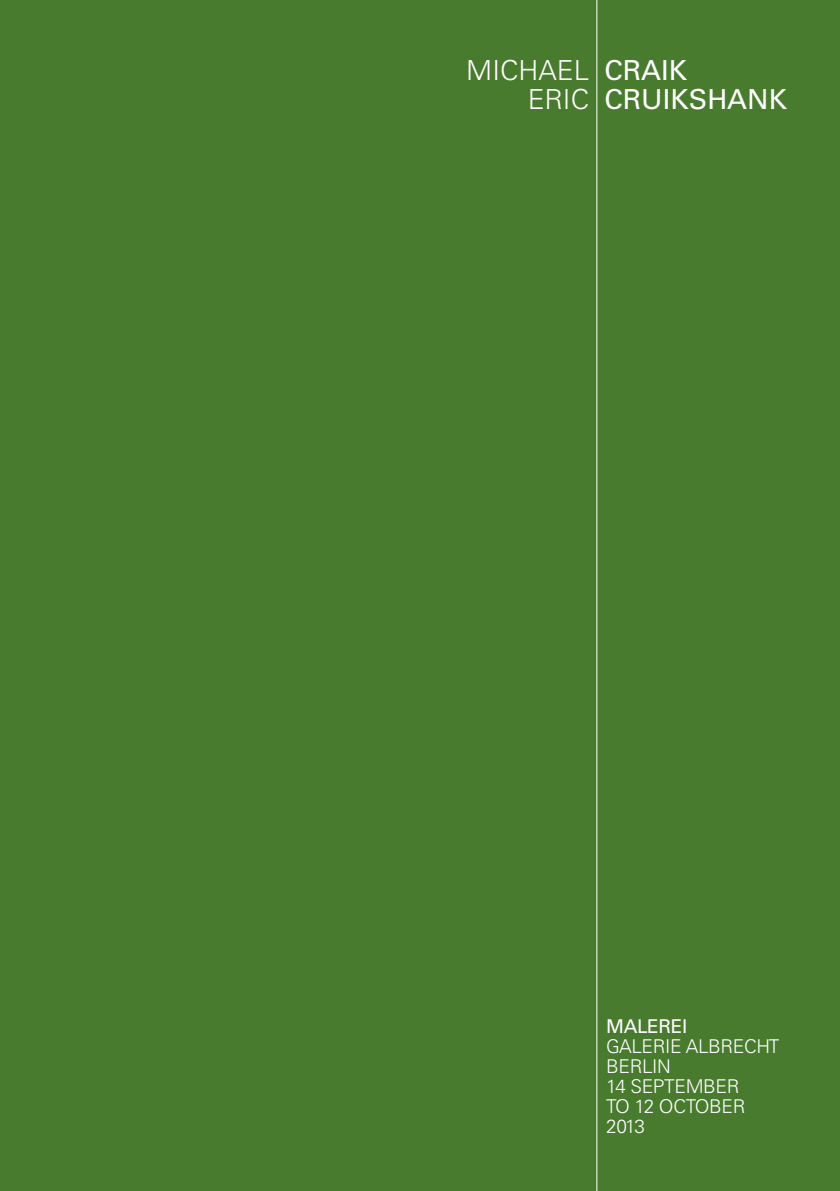
<style>
.page{position:relative;width:840px;height:1191px;background:#fff}
.page>*{position:absolute;margin:0;border:0;box-sizing:border-box;transform-origin:0 0}
.t1{font:27.6px/29px "Univers";color:#fff}
.t2{font:300 19px/20px "Univers";letter-spacing:-.02em;color:#fff}
.t3{font:19px "Univers";letter-spacing:-.02em;color:#fff}
.s1{font-weight:300}
</style>
<div class="page">
<div style="left:0;top:0;width:839px;height:1191px;background:#497b2f"></div>
<hr style="left:596px;top:0;width:1px;height:1191px;background:#fff">
<h1 class="t1" style="left:527px;top:56px;width:261px;text-indent:-61px"><span class="s1">MICHAEL</span> CRAIK<br><span class="s1">ERIC</span> CRUIKSHANK</h1>
<p class="t3" style="left:605px;top:1015px;width:83px">MALEREI</p>
<p class="t2" style="left:605px;top:1036px;width:175px">GALERIE ALBRECHT<br>BERLIN<br>14 SEPTEMBER<br>TO 12 OCTOBER<br>2013</p>
</div>
